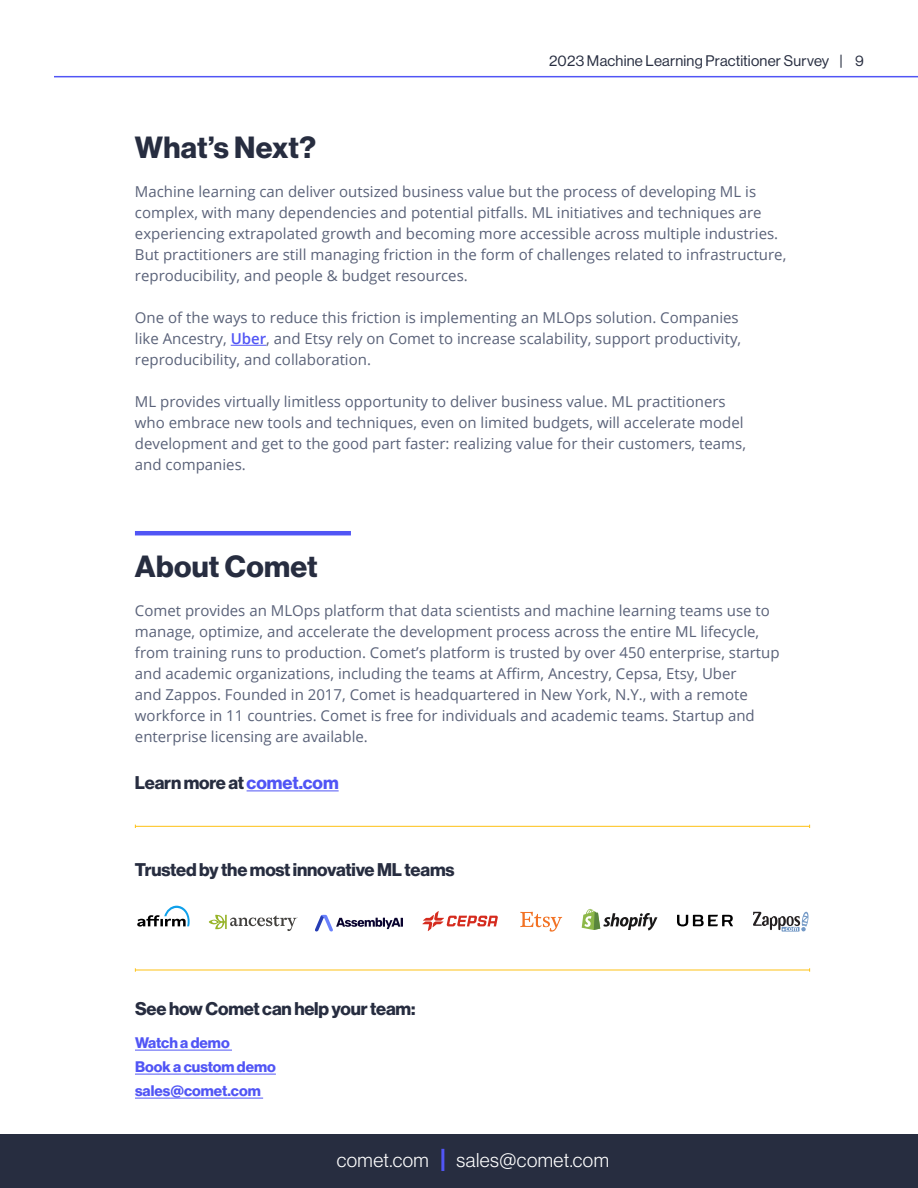
<style>
.page{position:relative;width:918px;height:1188px;background:#fff}
.page>*{position:absolute;margin:0;border:0;box-sizing:border-box;transform-origin:0 0}
.t1{font:30px "N Haas Grotesk DS Pro 75 Bd";letter-spacing:.01em;color:#272d40}
.t2{font:19.5px "N Haas Grotesk DS Pro 45 Lt";letter-spacing:.025em;color:#fff}
.t3{font:18px "N Haas Grotesk DS Pro 75 Bd";letter-spacing:-.01em;color:#272d40}
.t4{font:15px/21px "Open Sans";color:#5a6279}
.t5{font:15px "N Haas Grotesk DS Pro 75 Bd";color:#5155f5}
.t6{font:15px "N Haas Grotesk DS Pro 55 Rg";letter-spacing:.015em;color:#272d40}
.s1{font-weight:600;color:#5155f5}
.s2{color:#5155f5}
</style>
<div class="page">
<hr style="left:54px;top:76px;width:864px;height:1px;background:#5155f5">
<div style="left:0;top:1134px;width:918px;height:54px;background:#272d40"></div>
<hr style="left:441px;top:1149px;width:3px;height:22px;background:#5155f5">
<hr style="left:247px;top:791px;width:92px;height:1px;background:#5155f5">
<hr style="left:231px;top:345px;width:35px;height:1px;background:#5155f5">
<svg style="left:753px;top:912px;width:55px;height:20px"></svg>
<svg style="left:677px;top:915px;width:56px;height:12px"></svg>
<svg style="left:582px;top:909px;width:75px;height:22px"></svg>
<svg style="left:520px;top:912px;width:42px;height:20px"></svg>
<svg style="left:422px;top:911px;width:76px;height:20px"></svg>
<svg style="left:315px;top:915px;width:88px;height:16px"></svg>
<svg style="left:209px;top:915px;width:88px;height:16px"></svg>
<svg style="left:137px;top:906px;width:53px;height:21px"></svg>
<hr style="left:135px;top:970px;width:675px;height:1px;background:#fec114">
<hr style="left:135px;top:826px;width:675px;height:1px;background:#fec114">
<hr style="left:135px;top:1050px;width:97px;height:1px;background:#5155f5">
<hr style="left:135px;top:1074px;width:141px;height:1px;background:#5155f5">
<hr style="left:135px;top:1098px;width:128px;height:1px;background:#5155f5">
<hr style="left:135px;top:531px;width:216px;height:4px;background:#5155f5">
<p class="t1" style="left:135px;top:130px;width:182px">What’s Next?</p>
<p class="t6" style="left:549px;top:52px;width:316px">2023 Machine Learning Practitioner Survey | 9</p>
<p class="t4" style="left:135px;top:181px;width:653px">Machine learning can deliver outsized business value but the process of developing ML is complex, with many dependencies and potential pitfalls. ML initiatives and techniques are experiencing extrapolated growth and becoming more accessible across multiple industries.<br>But practitioners are still managing friction in the form of challenges related to infrastructure, reproducibility, and people &amp; budget resources.</p>
<p class="t4" style="left:135px;top:307px;width:608px">One of the ways to reduce this friction is implementing an MLOps solution. Companies like Ancestry, <span class="s1">Uber</span>, and Etsy rely on Comet to increase scalability, support productivity, reproducibility, and collaboration.</p>
<p class="t4" style="left:135px;top:391px;width:613px">ML provides virtually limitless opportunity to deliver business value. ML practitioners who embrace new tools and techniques, even on limited budgets, will accelerate model development and get to the good part faster: realizing value for their customers, teams, and companies.</p>
<p class="t1" style="left:135px;top:549px;width:184px">About Comet</p>
<p class="t4" style="left:135px;top:600px;width:646px">Comet provides an MLOps platform that data scientists and machine learning teams use to manage, optimize, and accelerate the development process across the entire ML lifecycle, from training runs to production. Comet’s platform is trusted by over 450 enterprise, startup and academic organizations, including the teams at Affirm, Ancestry, Cepsa, Etsy, Uber<br>and Zappos. Founded in 2017, Comet is headquartered in New York, N.Y., with a remote workforce in 11 countries. Comet is free for individuals and academic teams. Startup and enterprise licensing are available.</p>
<p class="t3" style="left:135px;top:772px;width:205px">Learn more at <span class="s2">comet.com</span></p>
<p class="t3" style="left:135px;top:859px;width:321px">Trusted by the most innovative ML teams</p>
<p class="t3" style="left:135px;top:998px;width:282px">See how Comet can help your team:</p>
<p class="t5" style="left:135px;top:1034px;width:96px">Watch a demo</p>
<p class="t5" style="left:135px;top:1058px;width:142px">Book a custom demo</p>
<p class="t5" style="left:135px;top:1082px;width:127px">sales@comet.com</p>
<h2 class="t2" style="left:337px;top:1149px;width:94px">comet.com</h2>
<h2 class="t2" style="left:456px;top:1149px;width:154px">sales@comet.com</h2>
</div>
